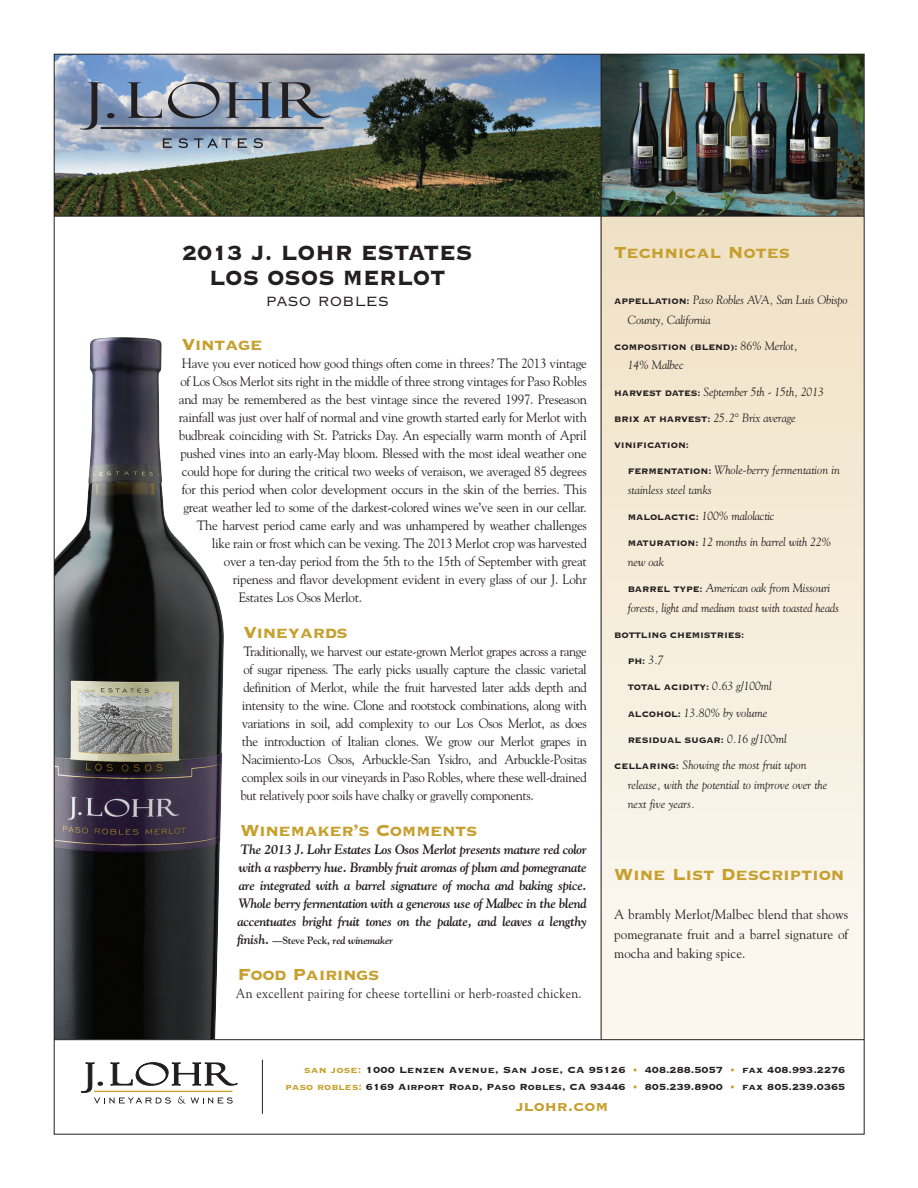
<style>
.page{position:relative;width:918px;height:1188px;background:#fff}
.page>*{position:absolute;margin:0;border:0;box-sizing:border-box;transform-origin:0 0}
.t1{font:27px "Copperplate Gothic Std 33 BC";color:#231f20;scale:.92 1}
.t2{font:27px "Copperplate Gothic Std 33 BC";color:#231f20;scale:.9 1}
.t3{font:21px "Copperplate Gothic Std 33 BC";letter-spacing:-.025em;color:#c6a02e}
.t4{font:21px "Copperplate Gothic Std 32 BC";letter-spacing:-.01em;color:#231f20}
.t5{font:18px "Copperplate Gothic Std 33 BC";color:#c6a02e}
.t6{font:13.5px "Goudy";letter-spacing:-.02em;color:#231f20;scale:.96 1}
.t7{font:13.5px/18px "Goudy";letter-spacing:-.02em;color:#231f20;text-align:justify;scale:.95 1}
.t8{font:italic 700 13.5px/18px "Goudy";letter-spacing:-.025em;color:#231f20;text-align:justify;scale:.94 1}
.t9{font:13.5px/19.5px "Goudy";letter-spacing:-.02em;color:#231f20;text-align:justify}
.t10{font:13.5px "Goudy";letter-spacing:.02em;color:#231f20;scale:.91 1}
.t11{font:italic 12px/19.5px "Goudy";letter-spacing:-.01em;color:#231f20}
.t12{font:11.7px "Copperplate Gothic Std 33 BC";color:#231f20}
.t13{font:10.5px "Copperplate Gothic Std 33 BC";letter-spacing:-.01em;color:#231f20}
.t14{font:italic 700 10.5px "Goudy";letter-spacing:-.025em;color:#231f20}
.s1{font-size:13.5px}
.s2{font-style:normal}
.s3{font-family:"Copperplate Gothic Std 33 BC";font-style:normal;font-size:10.5px}
.s4{font-family:"Goudy";font-style:italic;font-size:12px}
.s5{color:#c6a02e}
</style>
<div class="page">
<img style="left:56px;top:337px;width:168px;height:702px">
<div style="left:601px;top:216px;width:263px;height:824px;background:linear-gradient(to bottom,#f0e1c4,#fcf9f4)"></div>
<img style="left:56px;top:56px;width:806px;height:160px">
<svg style="left:81px;top:1063px;width:156px;height:41px"></svg>
<hr style="left:94px;top:1091px;width:138px;height:1px;background:#c7a22e">
<hr style="left:262px;top:1060px;width:1px;height:54px;background:#231f20">
<hr style="left:54px;top:1039px;width:810px;height:1px;background:#231f20">
<hr style="left:54px;top:216px;width:810px;height:1px;background:#231f20">
<hr style="left:601px;top:54px;width:1px;height:986px;background:#231f20">
<img style="left:69px;top:74px;width:271px;height:83px">
<p class="t1" style="left:182px;top:239px;width:317px">2013 J. LOHR ESTATES</p>
<p class="t2" style="left:209px;top:264px;width:264px">LOS OSOS MERLOT</p>
<p class="t4" style="left:265px;top:290px;width:125px">paso robles</p>
<p class="t3" style="left:182px;top:334px;width:82px">Vintage</p>
<p class="t6" style="left:182px;top:355px;width:423px">Have you ever noticed how good things often come in threes? The 2013 vintage</p>
<p class="t6" style="left:180px;top:373px;width:425px">of Los Osos Merlot sits right in the middle of three strong vintages for Paso Robles</p>
<p class="t6" style="left:179px;top:391px;width:427px">and may be remembered as the best vintage since the revered 1997. Preseason</p>
<p class="t6" style="left:179px;top:409px;width:427px">rainfall was just over half of normal and vine growth started early for Merlot with</p>
<p class="t6" style="left:179px;top:427px;width:427px">budbreak coinciding with St. Patricks Day. An especially warm month of April</p>
<p class="t6" style="left:180px;top:445px;width:425px">pushed vines into an early-May bloom. Blessed with the most ideal weather one</p>
<p class="t6" style="left:182px;top:463px;width:423px">could hope for during the critical two weeks of veraison, we averaged 85 degrees</p>
<p class="t6" style="left:182px;top:481px;width:423px">for this period when color development occurs in the skin of the berries. This</p>
<p class="t6" style="left:183px;top:499px;width:422px">great weather led to some of the darkest-colored wines we’ve seen in our cellar.</p>
<p class="t6" style="left:197px;top:517px;width:408px">The harvest period came early and was unhampered by weather challenges</p>
<p class="t6" style="left:212px;top:535px;width:392px">like rain or frost which can be vexing. The 2013 Merlot crop was harvested</p>
<p class="t6" style="left:224px;top:553px;width:380px">over a ten-day period from the 5th to the 15th of September with great</p>
<p class="t6" style="left:233px;top:571px;width:370px">ripeness and flavor development evident in every glass of our J. Lohr</p>
<p class="t6" style="left:239px;top:589px;width:130px">Estates Los Osos Merlot.</p>
<p class="t3" style="left:243px;top:622px;width:106px">Vineyards</p>
<p class="t7" style="left:240px;top:642px;width:366px">Traditionally, we harvest our estate-grown Merlot grapes across a range of sugar ripeness. The early picks usually capture the classic varietal definition of Merlot, while the fruit harvested later adds depth and intensity to the wine. Clone and rootstock combinations, along with variations in soil, add complexity to our Los Osos Merlot, as does the introduction of Italian clones. We grow our Merlot grapes in Nacimiento-Los Osos, Arbuckle-San Ysidro, and Arbuckle-Positas complex soils in our vineyards in Paso Robles, where these well-drained but relatively poor soils have chalky or gravelly components.</p>
<p class="t3" style="left:240px;top:820px;width:239px">Winemaker’s Comments</p>
<p class="t8" style="left:237px;top:840px;width:373px">The 2013 J. Lohr Estates Los Osos Merlot presents mature red color with a raspberry hue. Brambly fruit aromas of plum and pomegranate are integrated with a barrel signature of mocha and baking spice.<br>Whole berry fermentation with a generous use of Malbec in the blend accentuates bright fruit tones on the palate, and leaves a lengthy</p>
<p class="t14" style="left:237px;top:934px;width:157px"><span class="s1">finish.</span> <span class="s2">—Steve Peck,</span> red winemaker</p>
<p class="t3" style="left:237px;top:964px;width:144px">Food Pairings</p>
<p class="t10" style="left:236px;top:985px;width:382px">An excellent pairing for cheese tortellini or herb-roasted chicken.</p>
<p class="t3" style="left:614px;top:242px;width:178px">Technical Notes</p>
<p class="t11" style="left:628px;top:290px;width:222px;text-indent:-14px"><span class="s3">APPELLATION:</span> Paso Robles AVA, San Luis Obispo<br>County, California</p>
<p class="t13" style="left:614px;top:342px;width:185px">COMPOSITION (BLEND): <span class="s4">86% Merlot,</span></p>
<p class="t11" style="left:628px;top:355px;width:57px">14% Malbec</p>
<p class="t11" style="left:614px;top:381px;width:211px"><span class="s3">HARVEST DATES:</span> September 5th - 15th, 2013</p>
<p class="t11" style="left:614px;top:408px;width:183px"><span class="s3">BRIX AT HARVEST:</span> 25.2° Brix average</p>
<p class="t13" style="left:614px;top:440px;width:76px">VINIFICATION:</p>
<p class="t11" style="left:628px;top:460px;width:214px"><span class="s3">FERMENTATION:</span> Whole-berry fermentation in stainless steel tanks</p>
<p class="t11" style="left:628px;top:506px;width:148px"><span class="s3">MALOLACTIC:</span> 100% malolactic</p>
<p class="t11" style="left:628px;top:532px;width:205px"><span class="s3">MATURATION:</span> 12 months in barrel with 22% new oak</p>
<p class="t11" style="left:628px;top:578px;width:213px"><span class="s3">BARREL TYPE:</span> American oak from Missouri forests, light and medium toast with toasted heads</p>
<p class="t13" style="left:614px;top:630px;width:132px">BOTTLING CHEMISTRIES:</p>
<p class="t13" style="left:628px;top:656px;width:37px">PH: <span class="s4">3.7</span></p>
<p class="t13" style="left:628px;top:682px;width:146px">TOTAL ACIDITY: <span class="s4">0.63 g/100ml</span></p>
<p class="t11" style="left:628px;top:702px;width:141px"><span class="s3">ALCOHOL:</span> 13.80% by volume</p>
<p class="t13" style="left:628px;top:735px;width:161px">RESIDUAL SUGAR: <span class="s4">0.16 g/100ml</span></p>
<p class="t11" style="left:628px;top:755px;width:201px;text-indent:-14px"><span class="s3">CELLARING:</span> Showing the most fruit upon release, with the potential to improve over the next five years.</p>
<p class="t3" style="left:614px;top:864px;width:232px">Wine List Description</p>
<p class="t9" style="left:614px;top:904px;width:236px">A brambly Merlot/Malbec blend that shows pomegranate fruit and a barrel signature of mocha and baking spice.</p>
<p class="t12" style="left:304px;top:1064px;width:543px"><span class="s5">san jose:</span> 1000 Lenzen Avenue, San Jose, CA 95126 <span class="s5">•</span> 408.288.5057 <span class="s5">•</span> fax 408.993.2276</p>
<p class="t12" style="left:285px;top:1081px;width:561px"><span class="s5">paso robles:</span> 6169 Airport Road, Paso Robles, CA 93446 <span class="s5">•</span> 805.239.8900 <span class="s5">•</span> fax 805.239.0365</p>
<p class="t5" style="left:516px;top:1097px;width:94px">jlohr.com</p>
</div>
